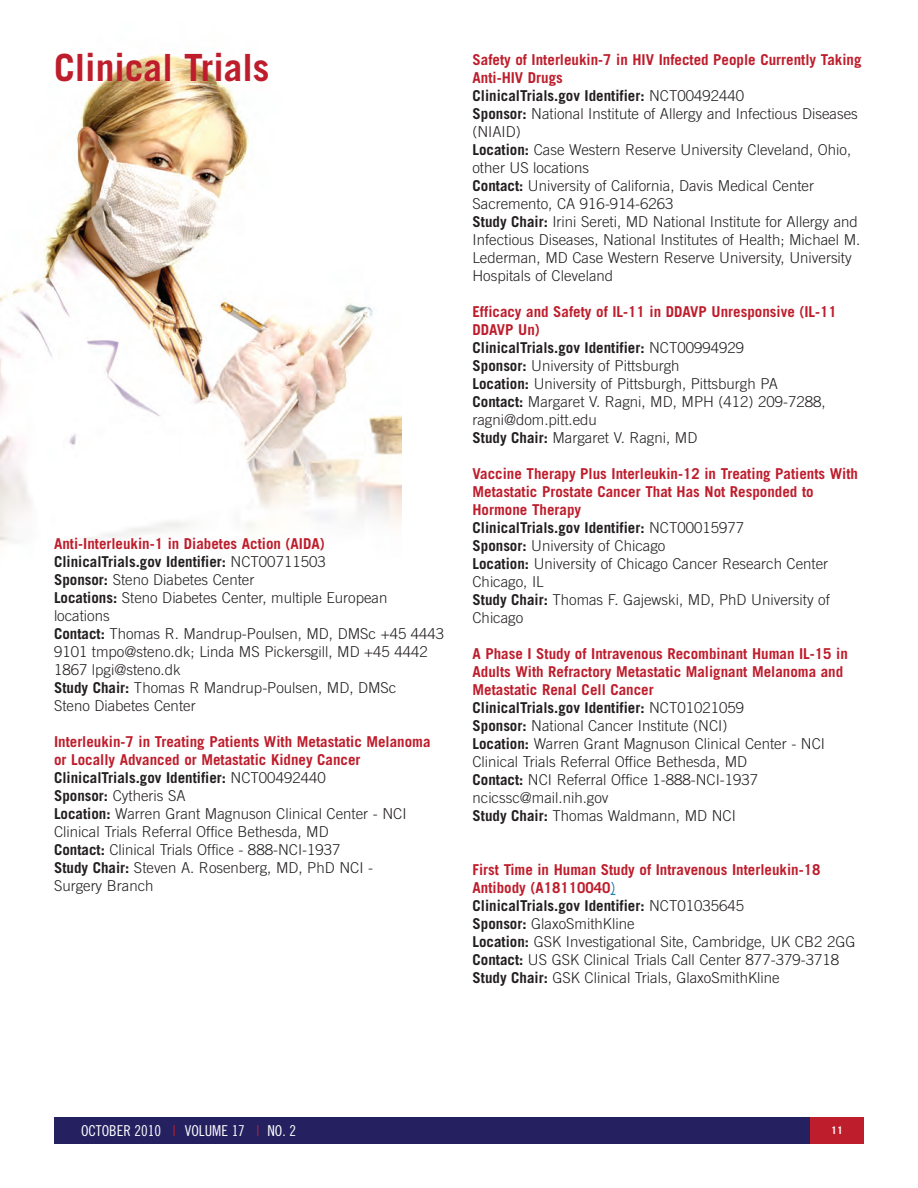
<style>
.page{position:relative;width:918px;height:1188px;background:#fff}
.page>*{position:absolute;margin:0;border:0;box-sizing:border-box;transform-origin:0 0}
.t1{font:700 37.5px "Trade Gothic";color:#be1d2c}
.t2{font:300 15px/18px "Trade Gothic";color:#231f20}
.t3{font:15px "Trade Gothic Cond Eighteen";color:#fff}
.t4{font:700 10.5px "Trade Gothic";color:#fff}
.s1{font-weight:700;color:#be1d2c}
.s2{font-weight:700}
.s3{color:#006daa}
.s4{font-family:"Trade Gothic";font-weight:300;color:#be1d2c}
</style>
<div class="page">
<div style="left:54px;top:1117px;width:810px;height:27px;background:#252161"></div>
<div style="left:810px;top:1117px;width:54px;height:27px;background:#be1d2c"></div>
<img style="left:0;top:55px;width:401px;height:487px">
<h1 class="t1" style="left:54px;top:54px;width:217px">Clinical Trials</h1>
<p class="t2" style="left:54px;top:536px;width:392px"><span class="s1">Anti-Interleukin-1 in Diabetes Action (AIDA)<br></span><span class="s2">ClinicalTrials.gov Identifier:</span> NCT00711503<br><span class="s2">Sponsor:</span> Steno Diabetes Center<br><span class="s2">Locations:</span> Steno Diabetes Center, multiple European locations<br><span class="s2">Contact:</span> Thomas R. Mandrup-Poulsen, MD, DMSc +45 4443<br>9101 tmpo@steno.dk; Linda MS Pickersgill, MD +45 4442<br>1867 lpgi@steno.dk<br><span class="s2">Study Chair:</span> Thomas R Mandrup-Poulsen, MD, DMSc<br>Steno Diabetes Center</p>
<p class="t2" style="left:54px;top:734px;width:378px"><span class="s1">Interleukin-7 in Treating Patients With Metastatic Melanoma or Locally Advanced or Metastatic Kidney Cancer </span><span class="s2">ClinicalTrials.gov Identifier:</span> NCT00492440<br><span class="s2">Sponsor:</span> Cytheris SA<br><span class="s2">Location:</span> Warren Grant Magnuson Clinical Center - NCI Clinical Trials Referral Office Bethesda, MD<br><span class="s2">Contact:</span> Clinical Trials Office - 888-NCI-1937<br><span class="s2">Study Chair:</span> Steven A. Rosenberg, MD, PhD NCI -<br>Surgery Branch</p>
<p class="t2" style="left:472px;top:52px;width:391px"><span class="s1">Safety of Interleukin-7 in HIV Infected People Currently Taking Anti-HIV Drugs<br></span><span class="s2">ClinicalTrials.gov Identifier:</span> NCT00492440<br><span class="s2">Sponsor:</span> National Institute of Allergy and Infectious Diseases (NIAID)<br><span class="s2">Location:</span> Case Western Reserve University Cleveland, Ohio, other US locations<br><span class="s2">Contact:</span> University of California, Davis Medical Center Sacremento, CA 916-914-6263<br><span class="s2">Study Chair:</span> Irini Sereti, MD National Institute for Allergy and Infectious Diseases, National Institutes of Health; Michael M.<br>Lederman, MD Case Western Reserve University, University Hospitals of Cleveland</p>
<p class="t2" style="left:472px;top:304px;width:366px"><span class="s1">Efficacy and Safety of IL-11 in DDAVP Unresponsive (IL-11<br>DDAVP Un)<br></span><span class="s2">ClinicalTrials.gov Identifier:</span> NCT00994929<br><span class="s2">Sponsor:</span> University of Pittsburgh<br><span class="s2">Location:</span> University of Pittsburgh, Pittsburgh PA<br><span class="s2">Contact:</span> Margaret V. Ragni, MD, MPH (412) 209-7288, ragni@dom.pitt.edu<br><span class="s2">Study Chair:</span> Margaret V. Ragni, MD</p>
<p class="t2" style="left:472px;top:466px;width:387px"><span class="s1">Vaccine Therapy Plus Interleukin-12 in Treating Patients With Metastatic Prostate Cancer That Has Not Responded to Hormone Therapy<br></span><span class="s2">ClinicalTrials.gov Identifier:</span> NCT00015977<br><span class="s2">Sponsor:</span> University of Chicago<br><span class="s2">Location:</span> University of Chicago Cancer Research Center Chicago, IL<br><span class="s2">Study Chair:</span> Thomas F. Gajewski, MD, PhD University of Chicago</p>
<p class="t2" style="left:472px;top:646px;width:377px"><span class="s1">A Phase I Study of Intravenous Recombinant Human IL-15 in Adults With Refractory Metastatic Malignant Melanoma and Metastatic Renal Cell Cancer<br></span><span class="s2">ClinicalTrials.gov Identifier:</span> NCT01021059<br><span class="s2">Sponsor:</span> National Cancer Institute (NCI)<br><span class="s2">Location:</span> Warren Grant Magnuson Clinical Center - NCI Clinical Trials Referral Office Bethesda, MD<br><span class="s2">Contact:</span> NCI Referral Office 1-888-NCI-1937 ncicssc@mail.nih.gov<br><span class="s2">Study Chair:</span> Thomas Waldmann, MD NCI</p>
<p class="t2" style="left:472px;top:862px;width:384px"><span class="s1">First Time in Human Study of Intravenous Interleukin-18<br>Antibody (A18110040</span><span class="s3">)<br></span><span class="s2">ClinicalTrials.gov Identifier:</span> NCT01035645<br><span class="s2">Sponsor:</span> GlaxoSmithKline<br><span class="s2">Location:</span> GSK Investigational Site, Cambridge, UK CB2 2GG <span class="s2">Contact:</span> US GSK Clinical Trials Call Center 877-379-3718<br><span class="s2">Study Chair:</span> GSK Clinical Trials, GlaxoSmithKline</p>
<p class="t3" style="left:81px;top:1125px;width:217px">OCTOBER 2010 <span class="s4">I</span> VOLUME 17 <span class="s4">I</span> NO. 2</p>
<p class="t4" style="left:831px;top:1126px;width:13px">11</p>
</div>
